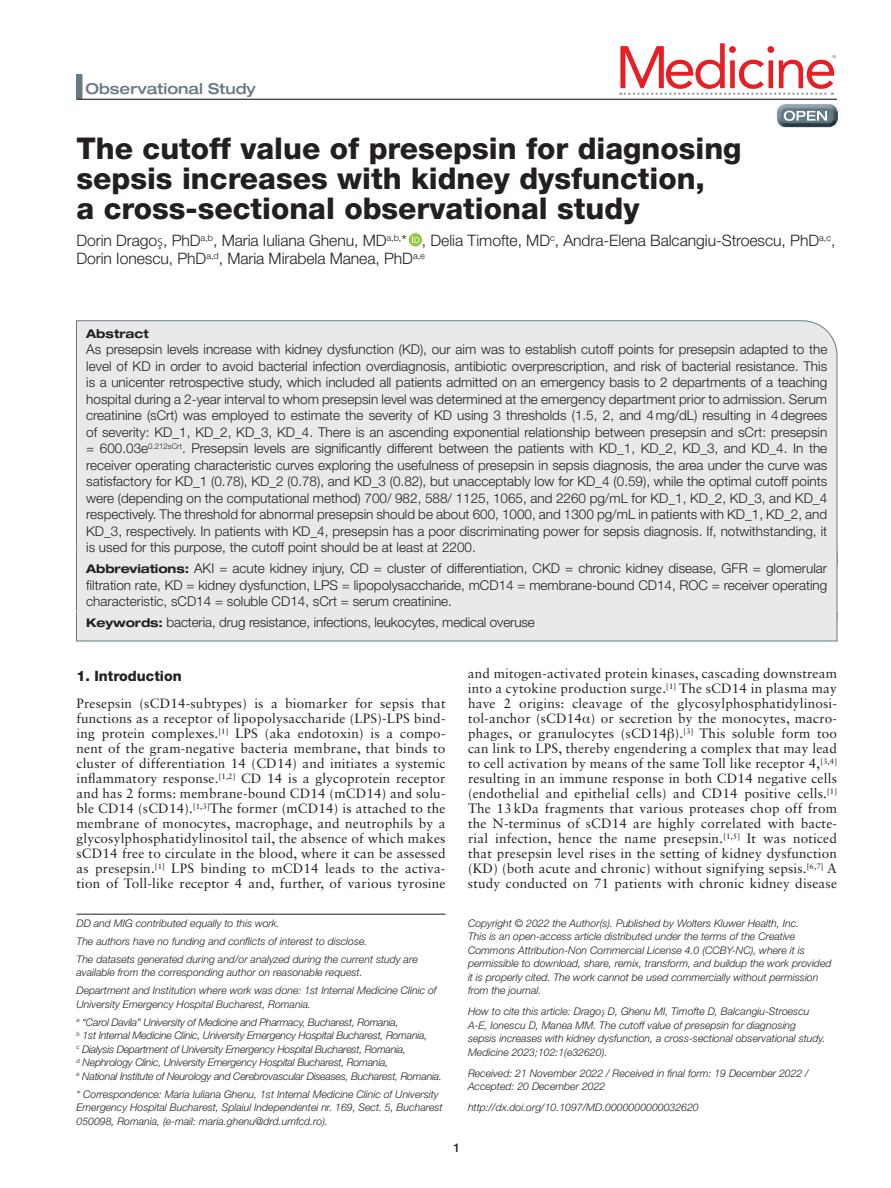
<style>
.page{position:relative;width:891px;height:1188px;background:#fff}
.page>*{position:absolute;margin:0;border:0;box-sizing:border-box;transform-origin:0 0}
.t1{font:59.4px "Avenir";letter-spacing:-.06em;color:#e71e24}
.t2{font:800 30px/30px "Helvetica Neue LT Std";color:#231f20}
.t3{font:300 15.75px/18px "Helvetica Neue LT Std";letter-spacing:-.005em;color:#231f20}
.t4{font:500 expanded 15px "Helvetica Neue LT Std";color:#667981}
.t5{font:800 14.25px "Helvetica Neue LT Std";color:#231f20}
.t6{font:300 13.5px/16.5px "Helvetica Neue LT Std";color:#231f20;text-align:justify}
.t7{font:13.5px/15px "Sabon LT Std";letter-spacing:.015em;color:#231f20;text-align:justify}
.t8{font:700 expanded 12px "Helvetica Neue LT Std";color:#231f20}
.t9{font:500 12px "Helvetica Neue LT Std";color:#231f20}
.t10{font:italic 300 10.5px/13.5px "Helvetica Neue LT Std";color:#231f20}
.t11{font:italic 300 10.5px/13.5px "Helvetica Neue LT Std";letter-spacing:-.02em;color:#231f20}
.t12{font:500 10.35px "Akzidenz Grotesk BE";color:#909295}
.s1{font-family:"Myriad Pro"}
.s2{font-weight:700;font-stretch:expanded;font-size:12px}
.s3{font-family:"Gandhari Unicode"}
</style>
<div class="page">
<div style="left:76px;top:74px;width:6px;height:25px;background:#677981"></div>
<hr style="left:76px;top:99px;width:761px;height:1px;background:#231f20">
<img style="left:776px;top:104px;width:61px;height:24px">
<svg style="left:784px;top:111px;width:43px;height:10px"></svg>
<svg style="left:620px;top:93px;width:213px;height:2px"></svg>
<div style="left:76px;top:320px;width:762px;height:246px;background:#e9e9e9"></div>
<div style="left:76px;top:550px;width:761px;height:71px;background:#e9e9e9"></div>
<div style="left:76px;top:612px;width:761px;height:29px;background:#e9e9e9"></div>
<div style="left:409px;top:233px;width:13px;height:13px;background:#93c73e;border-radius:50%"></div>
<svg style="left:412px;top:236px;width:8px;height:7px"></svg>
<hr style="left:76px;top:914px;width:370px;height:1px;background:#231f20">
<p class="t4" style="left:86px;top:80px;width:172px">Observational Study</p>
<h1 class="t1" style="left:615px;top:33px;width:223px">Medicine</h1>
<p class="t12" style="left:832px;top:52px;width:6px">®</p>
<h2 class="t2" style="left:76px;top:134px;width:667px">The cutoff value of presepsin for diagnosing sepsis increases with kidney dysfunction,<br>a cross-sectional observational study</h2>
<p class="t3" style="left:76px;top:231px;width:760px">Dorin Drago<span class="s1">ş</span>, PhD<sup>a,b</sup>, Maria Iuliana Ghenu, MD<sup>a,b,</sup>* , Delia Timofte, MD<sup>c</sup>, Andra-Elena Balcangiu-Stroescu, PhD<sup>a,c</sup>,<br>Dorin Ionescu, PhD<sup>a,d</sup>, Maria Mirabela Manea, PhD<sup>a,e</sup></p>
<p class="t8" style="left:86px;top:326px;width:64px">Abstract</p>
<p class="t6" style="left:86px;top:341px;width:743px">As presepsin levels increase with kidney dysfunction (KD), our aim was to establish cutoff points for presepsin adapted to the level of KD in order to avoid bacterial infection overdiagnosis, antibiotic overprescription, and risk of bacterial resistance. This is a unicenter retrospective study, which included all patients admitted on an emergency basis to 2 departments of a teaching hospital during a 2-year interval to whom presepsin level was determined at the emergency department prior to admission. Serum creatinine (sCrt) was employed to estimate the severity of KD using 3 thresholds (1.5, 2, and 4mg/dL) resulting in 4degrees of severity: KD_1, KD_2, KD_3, KD_4. There is an ascending exponential relationship between presepsin and sCrt: presepsin = 600.03e<sup>0.212sCrt</sup>. Presepsin levels are significantly different between the patients with KD_1, KD_2, KD_3, and KD_4. In the receiver operating characteristic curves exploring the usefulness of presepsin in sepsis diagnosis, the area under the curve was satisfactory for KD_1 (0.78), KD_2 (0.78), and KD_3 (0.82), but unacceptably low for KD_4 (0.59), while the optimal cutoff points were (depending on the computational method) 700/ 982, 588/ 1125, 1065, and 2260 pg/mL for KD_1, KD_2, KD_3, and KD_4 respectively. The threshold for abnormal presepsin should be about 600, 1000, and 1300 pg/mL in patients with KD_1, KD_2, and KD_3, respectively. In patients with KD_4, presepsin has a poor discriminating power for sepsis diagnosis. If, notwithstanding, it is used for this purpose, the cutoff point should be at least at 2200.</p>
<p class="t6" style="left:86px;top:560px;width:743px"><span class="s2">Abbreviations:</span> AKI = acute kidney injury, CD = cluster of differentiation, CKD = chronic kidney disease, GFR = glomerular filtration rate, KD = kidney dysfunction, LPS = lipopolysaccharide, mCD14 = membrane-bound CD14, ROC = receiver operating characteristic, sCD14 = soluble CD14, sCrt = serum creatinine.</p>
<p class="t6" style="left:86px;top:614px;width:450px"><span class="s2">Keywords:</span> bacteria, drug resistance, infections, leukocytes, medical overuse</p>
<p class="t5" style="left:76px;top:668px;width:107px">1. Introduction</p>
<p class="t7" style="left:76px;top:696px;width:371px">Presepsin (sCD14-subtypes) is a biomarker for sepsis that functions as a receptor of lipopolysaccharide (LPS)-LPS bind&shy;ing protein complexes.<sup>[1]</sup> LPS (aka endotoxin) is a compo&shy;nent of the gram-negative bacteria membrane, that binds to cluster of differentiation 14 (CD14) and initiates a systemic inflammatory response.<sup>[1,2]</sup> CD 14 is a glycoprotein receptor and has 2 forms: membrane-bound CD14 (mCD14) and solu&shy;ble CD14 (sCD14).<sup>[1,3]</sup>The former (mCD14) is attached to the membrane of monocytes, macrophage, and neutrophils by a glycosylphosphatidylinositol tail, the absence of which makes sCD14 free to circulate in the blood, where it can be assessed as presepsin.<sup>[1]</sup> LPS binding to mCD14 leads to the activa&shy;tion of Toll-like receptor 4 and, further, of various tyrosine</p>
<p class="t7" style="left:468px;top:666px;width:371px">and mitogen-activated protein kinases, cascading downstream into a cytokine production surge.<sup>[1]</sup> The sCD14 in plasma may have 2 origins: cleavage of the glycosylphosphatidylinosi&shy;tol-anchor (sCD14<span class="s3">α</span>) or secretion by the monocytes, macro&shy;phages, or granulocytes (sCD14<span class="s3">β</span>).<sup>[3]</sup> This soluble form too can link to LPS, thereby engendering a complex that may lead to cell activation by means of the same Toll like receptor 4,<sup>[3,4] </sup>resulting in an immune response in both CD14 negative cells (endothelial and epithelial cells) and CD14 positive cells.<sup>[1] </sup>The 13 kDa fragments that various proteases chop off from the N-terminus of sCD14 are highly correlated with bacte&shy;rial infection, hence the name presepsin.<sup>[1,5]</sup> It was noticed that presepsin level rises in the setting of kidney dysfunction (KD) (both acute and chronic) without signifying sepsis.<sup>[6,7]</sup> A study conducted on 71 patients with chronic kidney disease</p>
<p class="t10" style="left:76px;top:914px;width:343px;line-height:18px">DD and MIG contributed equally to this work.<br>The authors have no funding and conflicts of interest to disclose.<br>The datasets generated during and/or analyzed during the current study are</p>
<p class="t10" style="left:76px;top:963px;width:362px;line-height:18px">available from the corresponding author on reasonable request.<br>Department and Institution where work was done: 1st Internal Medicine Clinic of</p>
<p class="t11" style="left:76px;top:995px;width:324px;line-height:18px">University Emergency Hospital Bucharest, Romania.<br><sup>a</sup> “Carol Davila” University of Medicine and Pharmacy, Bucharest, Romania,</p>
<p class="t11" style="left:76px;top:1028px;width:367px"><sup>b</sup> 1st Internal Medicine Clinic, University Emergency Hospital Bucharest, Romania,<br><sup>c</sup> Dialysis Department of University Emergency Hospital Bucharest, Romania,<br><sup>d</sup> Nephrology Clinic, University Emergency Hospital Bucharest, Romania,<br><sup>e</sup> National Institute of Neurology and Cerebrovascular Diseases, Bucharest, Romania.</p>
<p class="t10" style="left:76px;top:1087px;width:368px">* Correspondence: Maria Iuliana Ghenu, 1st Internal Medicine Clinic of University<br>Emergency Hospital Bucharest, Splaiul Independentei nr. 169, Sect. 5, Bucharest<br>050098, Romania, (e-mail: maria.ghenu@drd.umfcd.ro).</p>
<p class="t10" style="left:468px;top:916px;width:365px">Copyright © 2022 the Author(s). Published by Wolters Kluwer Health, Inc.<br>This is an open-access article distributed under the terms of the Creative Commons Attribution-Non Commercial License 4.0 (CCBY-NC), where it is permissible to download, share, remix, transform, and buildup the work provided it is properly cited. The work cannot be used commercially without permission from the journal.</p>
<p class="t10" style="left:468px;top:1004px;width:359px">How to cite this article: Drago<span class="s1">ş</span> D, Ghenu MI, Timofte D, Balcangiu-Stroescu A-E, Ionescu D, Manea MM. The cutoff value of presepsin for diagnosing sepsis increases with kidney dysfunction, a cross-sectional observational study.<br>Medicine 2023;102:1(e32620).</p>
<p class="t10" style="left:468px;top:1066px;width:342px">Received: 21 November 2022 / Received in final form: 19 December 2022 /<br>Accepted: 20 December 2022</p>
<p class="t10" style="left:468px;top:1100px;width:232px">http://dx.doi.org/10.1097/MD.0000000000032620</p>
<p class="t9" style="left:453px;top:1140px;width:8px">1</p>
</div>
